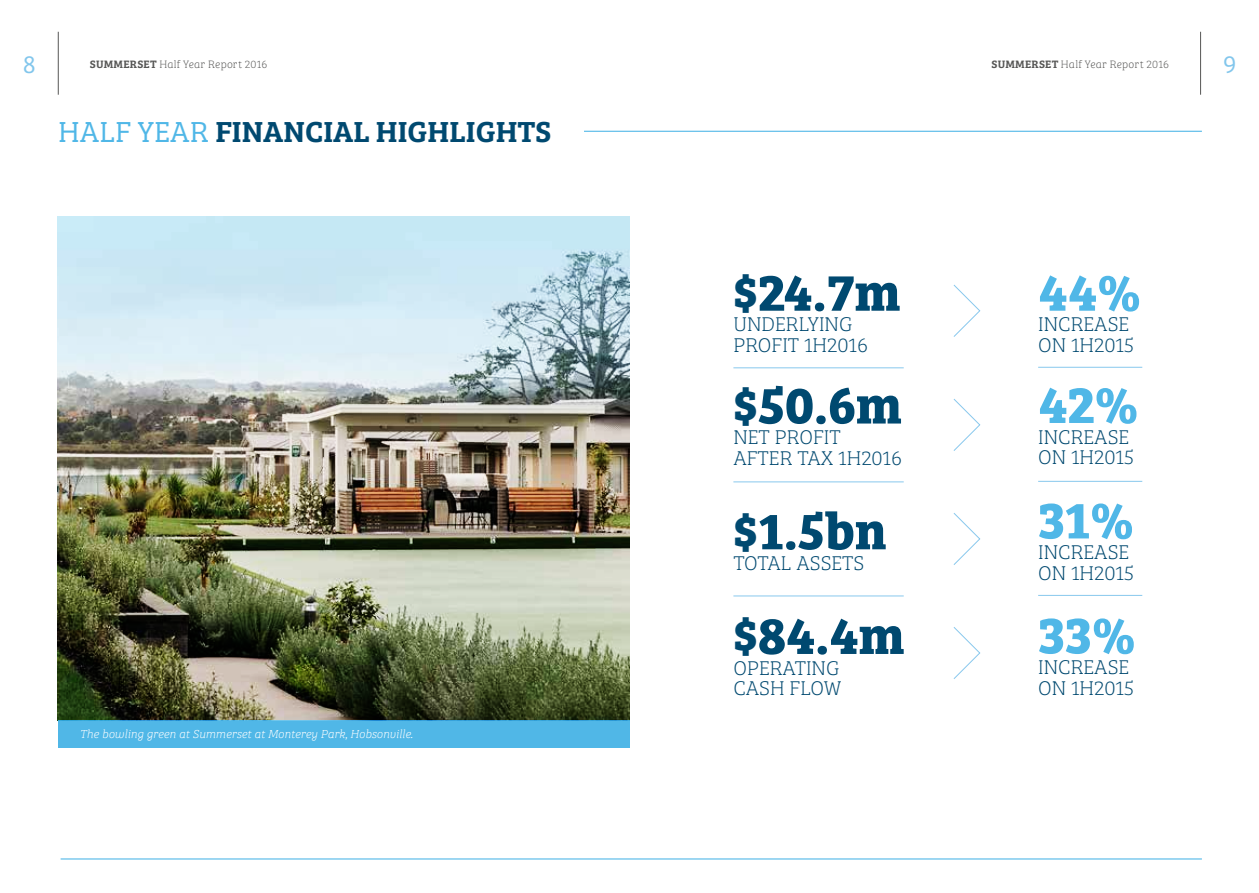
<style>
.page{position:relative;width:1259px;height:893px;background:#fff}
.page>*{position:absolute;margin:0;border:0;box-sizing:border-box;transform-origin:0 0}
.t1{font:700 53.25px "Bree Serif";color:#004970}
.t2{font:700 53.25px "Bree Serif";letter-spacing:-.005em;color:#50b7e7}
.t3{font:700 45.15px "Bree Serif";color:#004970}
.t4{font:600 30px "Bree Serif";color:#004970}
.t5{font:300 25.5px "Bree Serif";color:#82c6ec}
.t6{font:100 20.55px/20.5px "Bree Serif";color:#004970}
.t7{font:italic 100 12px "Bree Serif";letter-spacing:-.01em;color:#fff}
.t8{font:100 11.1px "Bree Serif";letter-spacing:.02em;color:#575756}
.s1{font-weight:600}
.s2{font-weight:300;color:#50b7e7}
.s3{font-size:45.15px}
</style>
<div class="page">
<hr style="left:58px;top:32px;width:1px;height:63px;background:#575756">
<img style="left:58px;top:217px;width:571px;height:503px">
<div style="left:58px;top:720px;width:571px;height:27px;background:#50b7e7"></div>
<hr style="left:1038px;top:595px;width:104px;height:1px;background:#88c8ed">
<hr style="left:1038px;top:481px;width:104px;height:1px;background:#88c8ed">
<hr style="left:733px;top:596px;width:170px;height:1px;background:#88c8ed">
<hr style="left:733px;top:482px;width:170px;height:1px;background:#88c8ed">
<hr style="left:733px;top:368px;width:170px;height:1px;background:#88c8ed">
<hr style="left:1038px;top:367px;width:104px;height:1px;background:#88c8ed">
<svg style="left:953px;top:284px;width:28px;height:53px"></svg>
<svg style="left:953px;top:399px;width:28px;height:52px"></svg>
<svg style="left:953px;top:513px;width:28px;height:52px"></svg>
<svg style="left:953px;top:627px;width:28px;height:52px"></svg>
<hr style="left:1200px;top:32px;width:1px;height:63px;background:#575756">
<hr style="left:61px;top:131px;width:1141px;height:1px;background:#50b7e7">
<hr style="left:61px;top:858px;width:1141px;height:1px;background:#50b7e7">
<div style="left:58px;top:118px;width:525px;height:25px;background:#fff"></div>
<p class="t5" style="left:23px;top:46px;width:14px">8</p>
<p class="t8" style="left:90px;top:56px;width:179px"><span class="s1">SUMMERSET</span> Half Year Report 2016</p>
<h3 class="t4" style="left:58px;top:109px;width:495px"><span class="s2">HALF YEAR</span> FINANCIAL HIGHLIGHTS</h3>
<p class="t7" style="left:80px;top:726px;width:334px">The bowling green at Summerset at Monterey Park, Hobsonville.</p>
<h2 class="t3" style="left:733px;top:257px;width:26px">$</h2>
<p class="t6" style="left:733px;top:313px;width:121px">UNDERLYING</p>
<h1 class="t1" style="left:758px;top:251px;width:144px">24.7m</h1>
<p class="t6" style="left:733px;top:334px;width:136px">PROFIT 1H2016</p>
<h1 class="t1" style="left:758px;top:363px;width:145px">50.6m</h1>
<p class="t6" style="left:733px;top:446px;width:170px">AFTER TAX 1H2016</p>
<h2 class="t3" style="left:733px;top:370px;width:26px">$</h2>
<p class="t6" style="left:733px;top:426px;width:109px">NET PROFIT</p>
<h1 class="t1" style="left:733px;top:489px;width:155px"><span class="s3">$</span>1.5bn</h1>
<p class="t6" style="left:733px;top:552px;width:133px">TOTAL ASSETS</p>
<h2 class="t3" style="left:733px;top:600px;width:26px">$</h2>
<p class="t6" style="left:733px;top:656px;width:108px">OPERATING</p>
<h1 class="t1" style="left:758px;top:594px;width:148px">84.4m</h1>
<p class="t6" style="left:733px;top:677px;width:110px">CASH FLOW</p>
<p class="t8" style="left:991px;top:56px;width:179px"><span class="s1">SUMMERSET</span> Half Year Report 2016</p>
<p class="t5" style="left:1223px;top:46px;width:15px">9</p>
<h1 class="t2" style="left:1038px;top:251px;width:104px">44%</h1>
<p class="t6" style="left:1038px;top:313px;width:97px">INCREASE<br>ON 1H2015</p>
<h1 class="t2" style="left:1038px;top:363px;width:102px">42%</h1>
<p class="t6" style="left:1038px;top:425px;width:97px">INCREASE<br>ON 1H2015</p>
<h1 class="t2" style="left:1038px;top:478px;width:97px">31%</h1>
<p class="t6" style="left:1038px;top:541px;width:97px">INCREASE<br>ON 1H2015</p>
<h1 class="t2" style="left:1038px;top:593px;width:99px">33%</h1>
<p class="t6" style="left:1038px;top:656px;width:97px">INCREASE<br>ON 1H2015</p>
</div>
